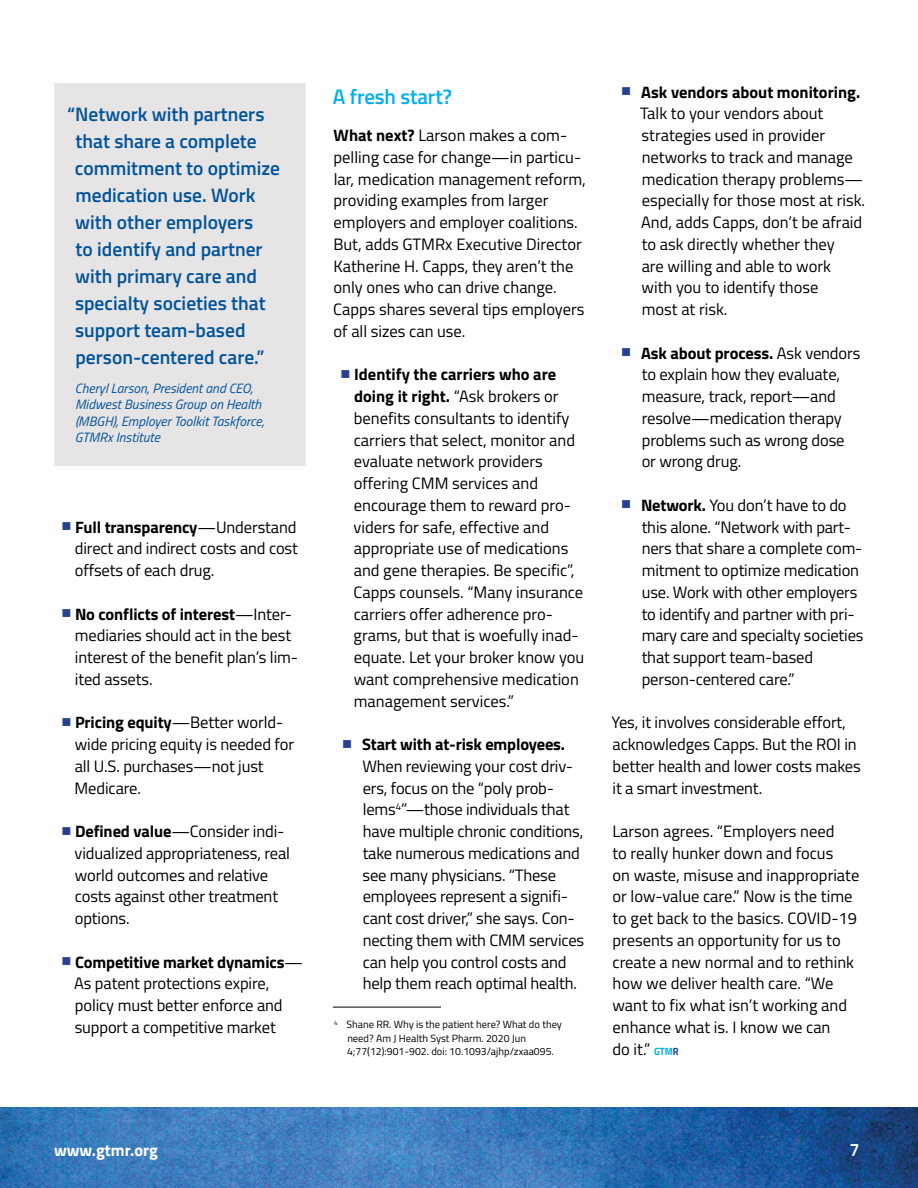
<style>
.page{position:relative;width:918px;height:1188px;background:#fff}
.page>*{position:absolute;margin:0;border:0;box-sizing:border-box;transform-origin:0 0}
.subhead1{font:600 21px "Titillium";letter-spacing:-.005em;color:#00aeef}
.pullquotes{font:600 19.5px/27px "Titillium";color:#00539b}
.t1{font:600 18px "Titillium";color:#fff}
.body{font:16.5px/21.8px "Titillium";letter-spacing:-.005em;color:#000}
.t2{font:700 16.5px "Titillium";color:#fff}
.PQ-source{font:italic 13.5px/16.5px "Titillium";color:#00539b}
.footnotes{font:10.5px/13.5px "Titillium";color:#000}
.s1{font-weight:700}
.s2{font-weight:700;font-size:10.5px;color:#00aeef}
.s3{font-weight:700;font-size:10.5px;color:#25408f}
</style>
<div class="page">
<img style="left:0;top:1107px;width:918px;height:81px">
<hr style="left:333px;top:1007px;width:108px;height:1px;background:#000">
<div style="left:54px;top:83px;width:252px;height:382px;background:#e6e4e4"></div>
<p class="pullquotes" style="left:75px;top:100px;width:207px;text-indent:-8px">“Network with partners that share a complete commitment to optimize medication use. Work with other employers<br>to identify and partner with primary care and specialty societies that support team-based person-centered care.”</p>
<p class="PQ-source" style="left:75px;top:379px;width:191px">Cheryl Larson, President and CEO,<br>Midwest Business Group on Health (MBGH), Employer Toolkit Taskforce,<br>GTMRx Institute</p>
<p class="body" style="left:75px;top:515px;width:225px;text-align:justify"><span class="s1">Full transparency</span>—Understand direct and indirect costs and cost offsets of each drug.</p>
<p class="body" style="left:75px;top:602px;width:225px"><span class="s1">No conflicts of interest</span>—Inter&shy;mediaries should act in the best interest of the benefit plan’s lim&shy;ited assets.</p>
<p class="body" style="left:75px;top:711px;width:221px"><span class="s1">Pricing equity</span>—Better world&shy;wide pricing equity is needed for all U.S. purchases—not just<br>Medicare.</p>
<p class="body" style="left:75px;top:820px;width:217px"><span class="s1">Defined value</span>—Consider indi&shy;vidualized appropriateness, real world outcomes and relative costs against other treatment options.</p>
<p class="body" style="left:74px;top:950px;width:230px"><span class="s1">Competitive market dynamics</span>—<br>As patent protections expire, policy must better enforce and support a competitive market</p>
<p class="subhead1" style="left:333px;top:80px;width:121px">A fresh start?</p>
<p class="body" style="left:333px;top:124px;width:254px"><span class="s1">What next?</span> Larson makes a com&shy;pelling case for change—in particu&shy;lar, medication management reform, providing examples from larger employers and employer coalitions.<br>But, adds GTMRx Executive Director<br>Katherine H. Capps, they aren’t the only ones who can drive change.<br>Capps shares several tips employers of all sizes can use.</p>
<p class="body" style="left:353px;top:363px;width:232px"><span class="s1">Identify the carriers who are doing it right.</span> “Ask brokers or benefits consultants to identify carriers that select, monitor and evaluate network providers offering CMM services and encourage them to reward pro&shy;viders for safe, effective and appropriate use of medications and gene therapies. Be specific”,<br>Capps counsels. “Many insurance carriers offer adherence pro&shy;grams, but that is woefully inad&shy;equate. Let your broker know you want comprehensive medication management services.”</p>
<p class="body" style="left:362px;top:733px;width:224px"><span class="s1">Start with at-risk employees.<br></span>When reviewing your cost driv&shy;ers, focus on the “poly prob&shy;lems<sup>4</sup>”—those individuals that have multiple chronic conditions, take numerous medications and see many physicians. “These employees represent a signifi&shy;cant cost driver,” she says. Con&shy;necting them with CMM services can help you control costs and help them reach optimal health.</p>
<p class="footnotes" style="left:347px;top:1017px;width:216px;text-indent:-13px"><sup>4</sup> Shane RR. Why is the patient here? What do they need? Am J Health Syst Pharm. 2020 Jun<br>4;77(12):901-902. doi: 10.1093/ajhp/zxaa095.</p>
<p class="body" style="left:640px;top:80px;width:227px"><span class="s1">Ask vendors about monitoring.<br></span>Talk to your vendors about strategies used in provider networks to track and manage medication therapy problems— especially for those most at risk.<br>And, adds Capps, don’t be afraid to ask directly whether they<br>are willing and able to work<br>with you to identify those<br>most at risk.</p>
<p class="body" style="left:641px;top:341px;width:221px"><span class="s1">Ask about process.</span> Ask vendors to explain how they evaluate, measure, track, report—and resolve—medication therapy problems such as wrong dose or wrong drug.</p>
<p class="body" style="left:641px;top:493px;width:224px"><span class="s1">Network.</span> You don’t have to do this alone. “Network with part&shy;ners that share a complete com&shy;mitment to optimize medication use. Work with other employers to identify and partner with pri&shy;mary care and specialty societies that support team-based person-centered care.”</p>
<p class="body" style="left:611px;top:711px;width:251px">Yes, it involves considerable effort, acknowledges Capps. But the ROI in better health and lower costs makes it a smart investment.</p>
<p class="body" style="left:612px;top:820px;width:248px">Larson agrees. “Employers need<br>to really hunker down and focus<br>on waste, misuse and inappropriate or low-value care.” Now is the time to get back to the basics. COVID-19 presents an opportunity for us to create a new normal and to rethink how we deliver health care. “We want to fix what isn’t working and enhance what is. I know we can<br>do it.” <span class="s2">GTM</span><span class="s3">R</span></p>
<p class="t2" style="left:54px;top:1138px;width:106px">www.gtmr.org</p>
<p class="t1" style="left:849px;top:1136px;width:12px">7</p>
</div>
